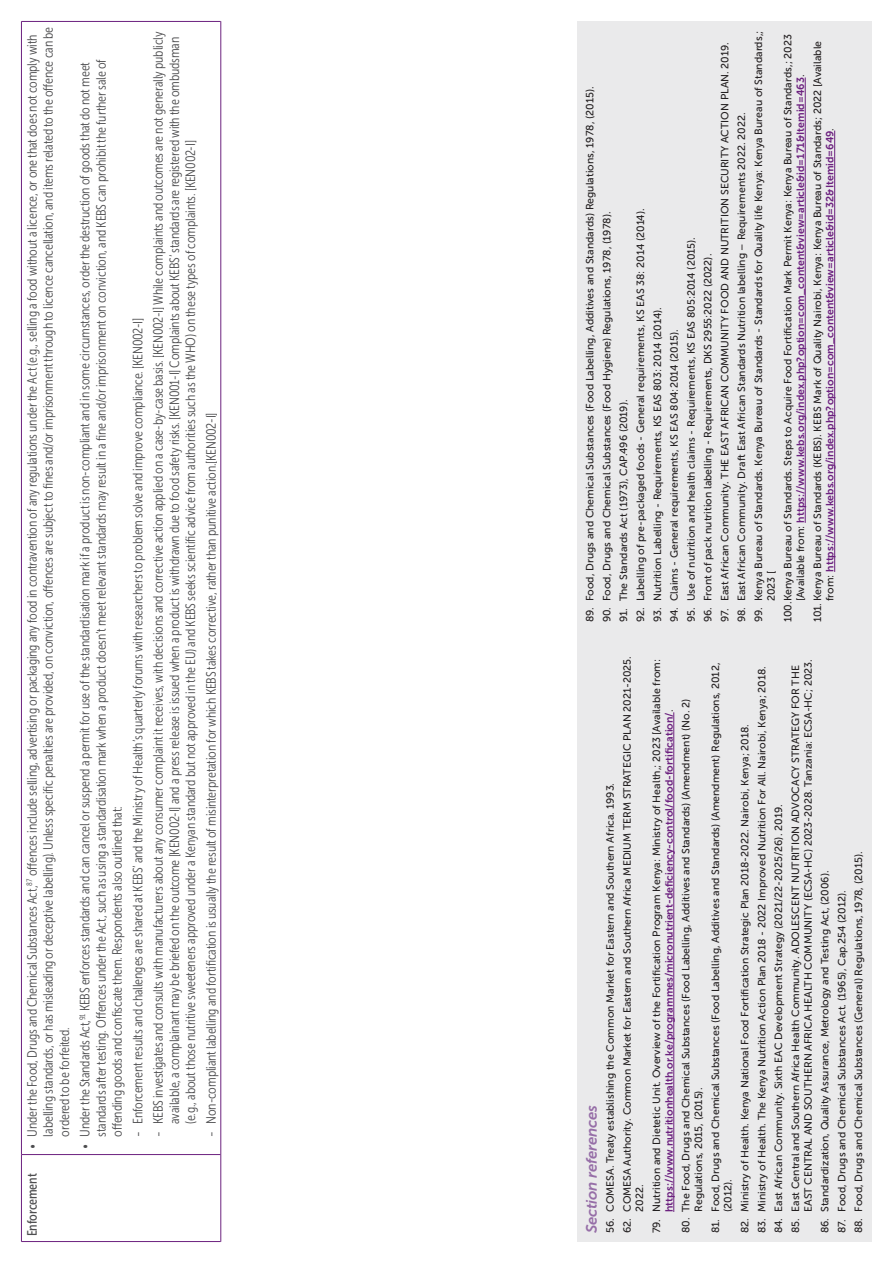
<style>
.page{position:relative;width:893px;height:1263px;background:#fff}
.page>*{position:absolute;margin:0;border:0;box-sizing:border-box;transform-origin:0 0}
.t1{font:italic 15px "Museo Sans 700";letter-spacing:-.01em;color:#966ea7}
.t2{font:13.5px/16.2px "Museo Sans Cond 300";letter-spacing:-.01em;color:#4d4d4f}
.t3{font:13.5px "Museo Sans Cond 500";letter-spacing:-.015em;color:#4d4d4f}
.t4{font:10.5px/12.6px "Museo Sans 500";color:#231f20}
.t5{font:10.5px "Museo Sans 700";color:#6c217f}
.s1{font-family:"Museo Sans Rounded 300"}
.s2{font-family:"Museo Sans 500";color:#231f20}
</style>
<div class="page">
<hr style="left:21px;top:1154px;width:1px;height:88px;background:#6c217f">
<hr style="left:22px;top:1241px;width:199px;height:1px;background:#6c217f">
<hr style="left:21px;top:21px;width:1px;height:1133px;background:#6c217f">
<hr style="left:22px;top:1154px;width:199px;height:1px;background:#6c217f">
<hr style="left:22px;top:21px;width:199px;height:1px;background:#6c217f">
<hr style="left:221px;top:1154px;width:1px;height:88px;background:#6c217f">
<hr style="left:221px;top:21px;width:1px;height:1133px;background:#6c217f">
<div style="left:577px;top:21px;width:295px;height:1221px;background:#eaeaeb"></div>
<hr style="left:673px;top:712px;width:1px;height:500px;background:#6c217f">
<hr style="left:805px;top:77px;width:1px;height:446px;background:#6c217f">
<hr style="left:834px;top:131px;width:1px;height:441px;background:#6c217f">
<p class="t2" style="left:24px;top:1137px;width:1111px;text-indent:-13px;rotate:-90deg">• Under the Food, Drugs and Chemical Substances Act,<sup>87</sup> offences include selling, advertising or packaging any food in contravention of any regulations under the Act (e.g., selling a food without a licence, or one that does not comply with labelling standards, or has misleading or deceptive labelling). Unless specific penalties are provided, on conviction, offences are subject to fines and/or imprisonment through to licence cancellation, and items related to the offence can be ordered to be forfeited.</p>
<p class="t2" style="left:150px;top:1124px;width:1094px;text-indent:-13px;rotate:-90deg"><span class="s1">-</span> KEBS investigates and consults with manufacturers about any consumer complaint it receives, with decisions and corrective action applied on a case-by-case basis. [KEN002-I] While complaints and outcomes are not generally publicly available, a complainant may be briefed on the outcome [KEN002-I] and a press release is issued when a product is withdrawn due to food safety risks. [KEN001-I] Complaints about KEBS’ standards are registered with the ombudsman (e.g., about those nutritive sweeteners approved under a Kenyan standard but not approved in the EU) and KEBS seeks scientific advice from authorities such as the WHO) on these types of complaints. [KEN002-I]</p>
<p class="t2" style="left:77px;top:1137px;width:1079px;text-indent:-13px;rotate:-90deg">• Under the Standards Act,<sup>91</sup> KEBS enforces standards and can cancel or suspend a permit for use of the standardisation mark if a product is non-compliant and in some circumstances, order the destruction of goods that do not meet standards after testing. Offences under the Act, such as using a standardisation mark when a product doesn’t meet relevant standards may result in a fine and/or imprisonment on conviction, and KEBS can prohibit the further sale of offending goods and confiscate them. Respondents also outlined that:</p>
<p class="t2" style="left:130px;top:1137px;width:820px;rotate:-90deg"><span class="s1">-</span> Enforcement results and challenges are shared at KEBS’ and the Ministry of Health’s quarterly forums with researchers to problem solve and improve compliance. [KEN002-I]</p>
<p class="t2" style="left:203px;top:1137px;width:725px;rotate:-90deg"><span class="s1">-</span> Non-compliant labelling and fortification is usually the result of misinterpretation for which KEBS takes corrective, rather than punitive action.[KEN002-I]</p>
<p class="t3" style="left:25px;top:1236px;width:64px;rotate:-90deg">Enforcement</p>
<p class="t4" style="left:584px;top:622px;width:538px;rotate:-90deg">89. Food, Drugs and Chemical Substances (Food Labelling, Additives and Standards) Regulations, 1978, (2015).</p>
<p class="t4" style="left:601px;top:622px;width:412px;rotate:-90deg">90. Food, Drugs and Chemical Substances (Food Hygiene) Regulations, 1978, (1978).</p>
<p class="t4" style="left:617px;top:622px;width:224px;rotate:-90deg">91. The Standards Act (1973), CAP.496 (2019).</p>
<p class="t4" style="left:752px;top:601px;width:572px;text-indent:-21px;rotate:-90deg">99. Kenya Bureau of Standards. Kenya Bureau of Standards - Standards for Quality life Kenya: Kenya Bureau of Standards,;<br>2023 [</p>
<p class="t4" style="left:782px;top:622px;width:590px;rotate:-90deg">100.Kenya Bureau of Standards. Steps to Acquire Food Fortification Mark Permit Kenya: Kenya Bureau of Standards,; 2023</p>
<p class="t4" style="left:811px;top:622px;width:583px;rotate:-90deg">101. Kenya Bureau of Standards (KEBS). KEBS Mark of Quality Nairobi, Kenya: Kenya Bureau of Standards; 2022 [Available</p>
<p class="t4" style="left:718px;top:622px;width:582px;rotate:-90deg">97. East African Community. THE EAST AFRICAN COMMUNITY FOOD AND NUTRITION SECURITY ACTION PLAN. 2019.</p>
<p class="t5" style="left:795px;top:601px;width:528px;rotate:-90deg"><span class="s2">[Available from:</span> https://www.kebs.org/index.php?option=com_content&amp;view=article&amp;id=171&amp;Itemid=463<span class="s2">.</span></p>
<p class="t4" style="left:735px;top:622px;width:511px;rotate:-90deg">98. East African Community. Draft East African Standards Nutrition labelling – Requirements 2022. 2022.</p>
<p class="t5" style="left:824px;top:601px;width:475px;rotate:-90deg"><span class="s2">from:</span> https://www.kebs.org/index.php?option=com_content&amp;view=article&amp;id=32&amp;Itemid=649<span class="s2">.</span></p>
<p class="t4" style="left:634px;top:622px;width:416px;rotate:-90deg">92. Labelling of pre-packaged foods - General requirements, KS EAS 38: 2014 (2014).</p>
<p class="t4" style="left:685px;top:622px;width:387px;rotate:-90deg">95. Use of nutrition and health claims - Requirements, KS EAS 805:2014 (2015).</p>
<p class="t4" style="left:702px;top:622px;width:370px;rotate:-90deg">96. Front of pack nutrition labelling - Requirements, DKS 2955:2022 (2022).</p>
<p class="t4" style="left:651px;top:622px;width:317px;rotate:-90deg">93. Nutrition Labelling - Requirements, KS EAS 803: 2014 (2014).</p>
<p class="t4" style="left:668px;top:622px;width:295px;rotate:-90deg">94. Claims - General requirements, KS EAS 804:2014 (2015).</p>
<h1 class="t1" style="left:583px;top:1233px;width:130px;rotate:-90deg">Section references</h1>
<p class="t4" style="left:621px;top:1212px;width:557px;text-indent:-21px;rotate:-90deg">62. COMESA Authority. Common Market for Eastern and Southern Africa MEDIUM TERM STRATEGIC PLAN 2021-2025.<br>2022.</p>
<p class="t4" style="left:650px;top:1233px;width:576px;rotate:-90deg">79. Nutrition and Dietetic Unit. Overview of the Fortification Program Kenya: Ministry of Health,; 2023 [Available from:</p>
<p class="t4" style="left:709px;top:1212px;width:551px;text-indent:-21px;rotate:-90deg">81. Food, Drugs and Chemical Substances (Food Labelling, Additives and Standards) (Amendment) Regulations, 2012, (2012).</p>
<p class="t5" style="left:663px;top:1212px;width:504px;rotate:-90deg">https://www.nutritionhealth.or.ke/programmes/micronutrient-deficiency-control/food-fortification/<span class="s2">.</span></p>
<p class="t4" style="left:680px;top:1212px;width:515px;text-indent:-21px;rotate:-90deg">80. The Food, Drugs and Chemical Substances (Food Labelling, Additives and Standards) (Amendment) (No. 2)<br>Regulations, 2015, (2015).</p>
<p class="t4" style="left:604px;top:1233px;width:452px;rotate:-90deg">56. COMESA. Treaty establishing the Common Market for Eastern and Southern Africa. 1993.</p>
<p class="t4" style="left:789px;top:1212px;width:554px;text-indent:-21px;rotate:-90deg">85. East Central and Southern Africa Health Community. ADOLESCENT NUTRITION ADVOCACY STRATEGY FOR THE<br>EAST CENTRAL AND SOUTHERN AFRICA HEALTH COMMUNITY (ECSA-HC) 2023-2028. Tanzania: ECSA-HC; 2023.</p>
<p class="t4" style="left:755px;top:1233px;width:569px;rotate:-90deg">83. Ministry of Health. The Kenya Nutrition Action Plan 2018 - 2022 Improved Nutrition For All. Nairobi, Kenya; 2018.</p>
<p class="t4" style="left:739px;top:1233px;width:511px;rotate:-90deg">82. Ministry of Health. Kenya National Food Fortification Strategic Plan 2018-2022. Nairobi, Kenya; 2018.</p>
<p class="t4" style="left:772px;top:1233px;width:430px;rotate:-90deg">84. East African Community. Sixth EAC Development Strategy (2021/22-2025/26). 2019.</p>
<p class="t4" style="left:852px;top:1233px;width:383px;rotate:-90deg">88. Food, Drugs and Chemical Substances (General) Regulations, 1978, (2015).</p>
<p class="t4" style="left:819px;top:1233px;width:364px;rotate:-90deg">86. Standardization, Quality Assurance, Metrology and Testing Act, (2006).</p>
<p class="t4" style="left:835px;top:1233px;width:344px;rotate:-90deg">87. Food, Drugs and Chemical Substances Act. (1965), Cap.254 (2012).</p>
</div>
